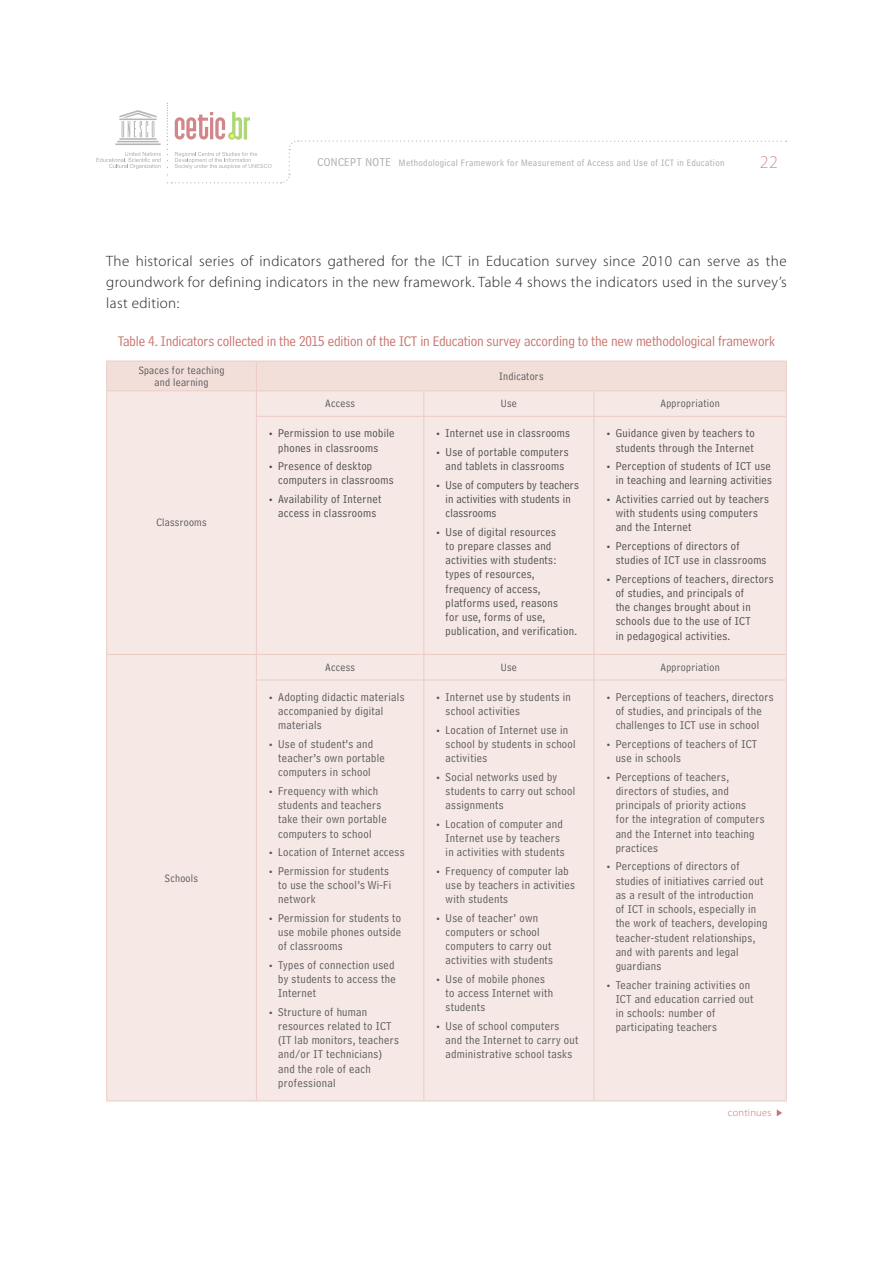
<style>
.page{position:relative;width:893px;height:1263px;background:#fff}
.page>*{position:absolute;margin:0;border:0;box-sizing:border-box;transform-origin:0 0}
.t1{font:300 18px "Myriad Pro";color:#d3918a}
.Texto_Bullet123{font:300 15px/21px "Myriad Pro";letter-spacing:.025em;color:#231f20;text-align:justify}
.TAb_Titulo{font:14.7px "Bell Centennial Std Address";letter-spacing:-.01em;color:#c7736d}
.t2{font:12px/14.2px "Bell Centennial Std Address";letter-spacing:.025em;color:#57585a}
.t3{font:12px/14.2px "Bell Centennial Std Address";letter-spacing:.025em;color:#4b4c4d}
.Tab_Tit_int{font:11.25px/12px "Bell Centennial Std Address";letter-spacing:.025em;color:#57585a;text-align:center}
.Tab_Continuacao{font:300 10.5px "Myriad Pro";letter-spacing:.025em;color:#c7736d}
.t4{font:9.75px "Bell Centennial Std Address";letter-spacing:.04em;color:#a8a9ad}
.s1{font-size:12px}
.s2{font-family:"Myriad Pro"}
</style>
<div class="page">
<svg style="left:115px;top:110px;width:46px;height:35px"></svg>
<svg style="left:167px;top:103px;width:620px;height:81px"></svg>
<svg style="left:96px;top:152px;width:65px;height:17px"></svg>
<div style="left:107px;top:416px;width:679px;height:684px;background:#f6e9e5"></div>
<hr style="left:106px;top:416px;width:1px;height:238px;background:#ebccc5">
<hr style="left:256px;top:654px;width:168px;height:1px;background:#ebccc5">
<svg style="left:256px;top:655px;width:1px;height:25px"></svg>
<hr style="left:424px;top:654px;width:170px;height:1px;background:#ebccc5">
<svg style="left:423px;top:655px;width:1px;height:25px"></svg>
<hr style="left:594px;top:654px;width:193px;height:1px;background:#ebccc5">
<svg style="left:593px;top:655px;width:1px;height:25px"></svg>
<svg style="left:786px;top:655px;width:1px;height:25px"></svg>
<hr style="left:256px;top:1100px;width:168px;height:1px;background:#ebccc5">
<hr style="left:424px;top:1100px;width:170px;height:1px;background:#ebccc5">
<hr style="left:594px;top:1100px;width:193px;height:1px;background:#ebccc5">
<hr style="left:256px;top:416px;width:168px;height:1px;background:#ebccc5">
<hr style="left:256px;top:417px;width:1px;height:237px;background:#ebccc5">
<hr style="left:424px;top:416px;width:170px;height:1px;background:#ebccc5">
<hr style="left:423px;top:417px;width:1px;height:237px;background:#ebccc5">
<hr style="left:594px;top:416px;width:193px;height:1px;background:#ebccc5">
<hr style="left:593px;top:417px;width:1px;height:237px;background:#ebccc5">
<hr style="left:786px;top:417px;width:1px;height:237px;background:#ebccc5">
<hr style="left:256px;top:680px;width:168px;height:1px;background:#ebccc5">
<hr style="left:424px;top:680px;width:170px;height:1px;background:#ebccc5">
<hr style="left:594px;top:680px;width:193px;height:1px;background:#ebccc5">
<hr style="left:106px;top:654px;width:150px;height:1px;background:#ebccc5">
<svg style="left:106px;top:655px;width:1px;height:25px"></svg>
<hr style="left:106px;top:680px;width:1px;height:420px;background:#ebccc5">
<hr style="left:256px;top:680px;width:1px;height:420px;background:#ebccc5">
<hr style="left:423px;top:680px;width:1px;height:420px;background:#ebccc5">
<hr style="left:593px;top:680px;width:1px;height:420px;background:#ebccc5">
<hr style="left:786px;top:680px;width:1px;height:420px;background:#ebccc5">
<hr style="left:106px;top:1100px;width:150px;height:1px;background:#ebccc5">
<svg style="left:106px;top:361px;width:681px;height:55px;background:#f4e2de"></svg>
<hr style="left:106px;top:390px;width:150px;height:1px;background:#ebccc5">
<hr style="left:256px;top:390px;width:168px;height:1px;background:#ebccc5">
<hr style="left:424px;top:390px;width:170px;height:1px;background:#ebccc5">
<hr style="left:594px;top:390px;width:193px;height:1px;background:#ebccc5">
<svg style="left:777px;top:1109px;width:5px;height:7px"></svg>
<p class="t4" style="left:317px;top:157px;width:408px"><span class="s1">CONCEPT NOTE</span> Methodological Framework for Measurement of Access and Use of ICT in Education</p>
<h1 class="t1" style="left:760px;top:151px;width:20px">22</h1>
<p class="Texto_Bullet123" style="left:106px;top:251px;width:682px">The historical series of indicators gathered for the ICT in Education survey since 2010 can serve as the groundwork for defining indicators in the new framework. Table 4 shows the indicators used in the survey’s last edition:</p>
<p class="TAb_Titulo" style="left:118px;top:333px;width:659px">Table 4. Indicators collected in the 2015 edition of the ICT in Education survey according to the new methodological framework</p>
<p class="Tab_Tit_int" style="left:139px;top:364px;width:87px">Spaces for teaching and learning</p>
<p class="Tab_Tit_int" style="left:499px;top:370px;width:46px">Indicators</p>
<p class="Tab_Tit_int" style="left:156px;top:517px;width:52px">Classrooms</p>
<p class="Tab_Tit_int" style="left:165px;top:872px;width:35px">Schools</p>
<p class="Tab_Tit_int" style="left:325px;top:398px;width:31px">Access</p>
<p class="Tab_Tit_int" style="left:501px;top:398px;width:18px">Use</p>
<p class="Tab_Tit_int" style="left:660px;top:398px;width:61px">Appropriation</p>
<p class="t3" style="left:278px;top:426px;width:118px;text-indent:-9px"><span class="s2">•</span> Permission to use mobile phones in classrooms</p>
<p class="t3" style="left:278px;top:459px;width:117px;text-indent:-9px"><span class="s2">•</span> Presence of desktop computers in classrooms</p>
<p class="t3" style="left:269px;top:492px;width:114px;text-align:center"><span class="s2">•</span> Availability of Internet access in classrooms</p>
<p class="t3" style="left:437px;top:426px;width:135px"><span class="s2">•</span> Internet use in classrooms</p>
<p class="t3" style="left:437px;top:445px;width:133px;text-align:center"><span class="s2">•</span> Use of portable computers and tablets in classrooms</p>
<p class="t3" style="left:446px;top:477px;width:135px;text-indent:-9px"><span class="s2">•</span> Use of computers by teachers in activities with students in classrooms</p>
<p class="t3" style="left:446px;top:524px;width:133px;text-indent:-9px"><span class="s2">•</span> Use of digital resources<br>to prepare classes and activities with students: types of resources, frequency of access, platforms used, reasons<br>for use, forms of use, publication, and verification.</p>
<p class="t3" style="left:607px;top:426px;width:150px;text-align:right"><span class="s2">•</span> Guidance given by teachers to students through the Internet</p>
<p class="t3" style="left:607px;top:459px;width:167px;text-align:right"><span class="s2">•</span> Perception of students of ICT use in teaching and learning activities</p>
<p class="t3" style="left:616px;top:492px;width:155px;text-indent:-9px"><span class="s2">•</span> Activities carried out by teachers with students using computers and the Internet</p>
<p class="t3" style="left:616px;top:539px;width:152px;text-indent:-9px"><span class="s2">•</span> Perceptions of directors of studies of ICT use in classrooms</p>
<p class="t3" style="left:616px;top:571px;width:159px;text-indent:-9px"><span class="s2">•</span> Perceptions of teachers, directors of studies, and principals of<br>the changes brought about in schools due to the use of ICT<br>in pedagogical activities.</p>
<p class="Tab_Tit_int" style="left:325px;top:661px;width:31px">Access</p>
<p class="Tab_Tit_int" style="left:501px;top:661px;width:18px">Use</p>
<p class="Tab_Tit_int" style="left:660px;top:661px;width:61px">Appropriation</p>
<p class="t2" style="left:278px;top:690px;width:128px;text-indent:-9px"><span class="s2">•</span> Adopting didactic materials accompanied by digital materials</p>
<p class="t2" style="left:278px;top:737px;width:108px;text-indent:-9px"><span class="s2">•</span> Use of student’s and teacher’s own portable computers in school</p>
<p class="t2" style="left:278px;top:784px;width:110px;text-indent:-9px"><span class="s2">•</span> Frequency with which students and teachers take their own portable computers to school</p>
<p class="t2" style="left:269px;top:845px;width:137px"><span class="s2">•</span> Location of Internet access</p>
<p class="t2" style="left:278px;top:864px;width:115px;text-indent:-9px"><span class="s2">•</span> Permission for students to use the school’s Wi-Fi network</p>
<p class="t2" style="left:278px;top:911px;width:125px;text-align:justify;text-indent:-9px"><span class="s2">•</span> Permission for students to use mobile phones outside of classrooms</p>
<p class="t2" style="left:278px;top:958px;width:119px;text-align:justify;text-indent:-9px"><span class="s2">•</span> Types of connection used by students to access the Internet</p>
<p class="t2" style="left:278px;top:1005px;width:122px;text-indent:-9px"><span class="s2">•</span> Structure of human resources related to ICT (IT lab monitors, teachers and/or IT technicians) and the role of each professional</p>
<p class="t2" style="left:607px;top:690px;width:168px;text-align:center"><span class="s2">•</span> Perceptions of teachers, directors of studies, and principals of the challenges to ICT use in school</p>
<p class="t2" style="left:616px;top:737px;width:143px;text-indent:-9px"><span class="s2">•</span> Perceptions of teachers of ICT use in schools</p>
<p class="t2" style="left:616px;top:770px;width:150px;text-indent:-9px"><span class="s2">•</span> Perceptions of teachers, directors of studies, and principals of priority actions<br>for the integration of computers and the Internet into teaching practices</p>
<p class="t2" style="left:616px;top:859px;width:153px;text-indent:-9px"><span class="s2">•</span> Perceptions of directors of studies of initiatives carried out as a result of the introduction<br>of ICT in schools, especially in the work of teachers, developing teacher-student relationships, and with parents and legal guardians</p>
<p class="t2" style="left:616px;top:978px;width:139px;text-indent:-9px"><span class="s2">•</span> Teacher training activities on<br>ICT and education carried out in schools: number of participating teachers</p>
<p class="t2" style="left:446px;top:690px;width:127px;text-indent:-9px"><span class="s2">•</span> Internet use by students in school activities</p>
<p class="t2" style="left:446px;top:723px;width:132px;text-indent:-9px"><span class="s2">•</span> Location of Internet use in school by students in school activities</p>
<p class="t2" style="left:446px;top:770px;width:131px;text-indent:-9px"><span class="s2">•</span> Social networks used by students to carry out school assignments</p>
<p class="t2" style="left:446px;top:817px;width:120px;text-indent:-9px"><span class="s2">•</span> Location of computer and<br>Internet use by teachers in activities with students</p>
<p class="t2" style="left:446px;top:864px;width:131px;text-indent:-9px"><span class="s2">•</span> Frequency of computer lab use by teachers in activities with students</p>
<p class="t2" style="left:446px;top:911px;width:109px;text-indent:-9px"><span class="s2">•</span> Use of teacher’ own computers or school computers to carry out activities with students</p>
<p class="t2" style="left:446px;top:972px;width:109px;text-indent:-9px"><span class="s2">•</span> Use of mobile phones to access Internet with students</p>
<p class="t2" style="left:446px;top:1019px;width:134px;text-indent:-9px"><span class="s2">•</span> Use of school computers and the Internet to carry out administrative school tasks</p>
<p class="Tab_Continuacao" style="left:728px;top:1106px;width:45px">continues</p>
</div>
